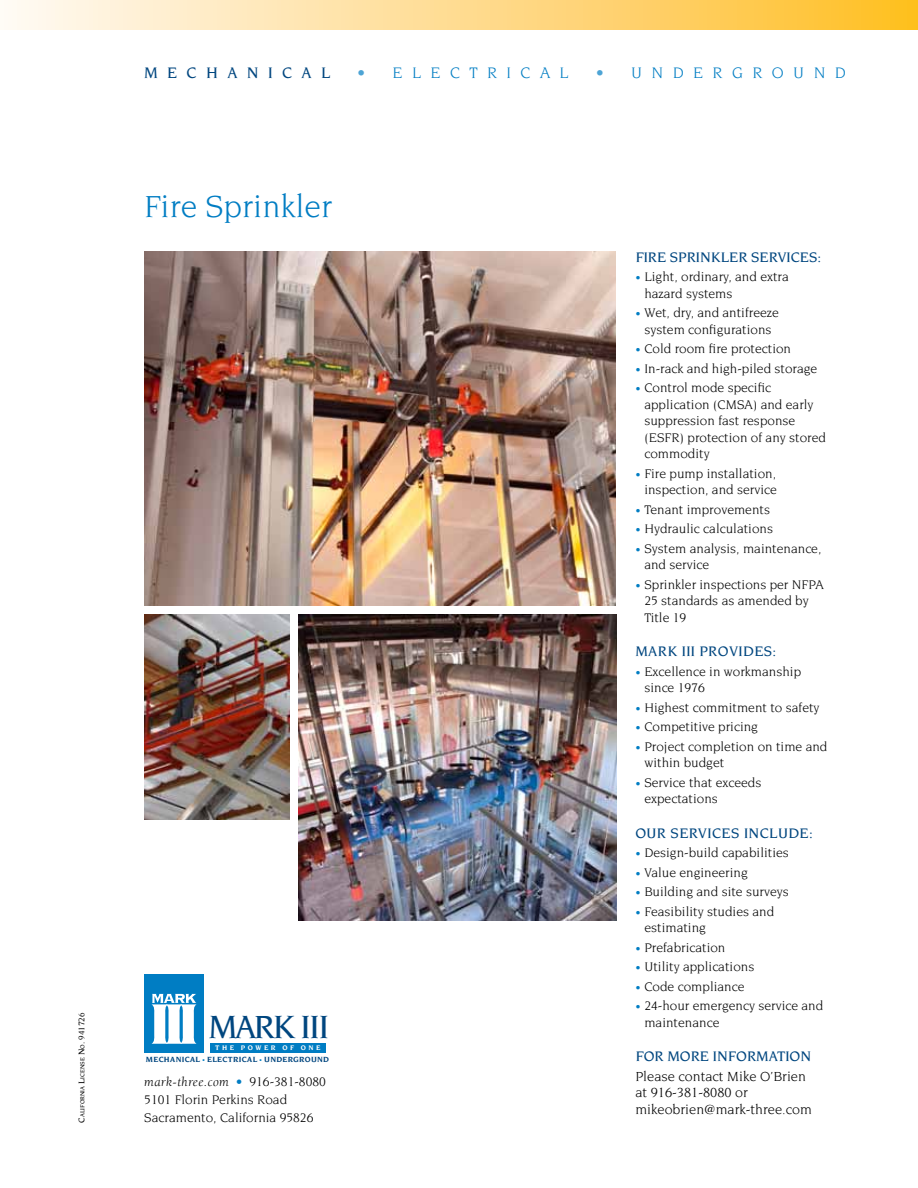
<style>
.page{position:relative;width:918px;height:1188px;background:#fff}
.page>*{position:absolute;margin:0;border:0;box-sizing:border-box;transform-origin:0 0}
.t1{font:500 34.65px "Novarese";letter-spacing:-.065em;color:#00467f}
.t2{font:33px "Novarese";color:#007dc3}
.t3{font:16.5px "Novarese";color:#007dc3}
.t4{font:500 16.5px "Novarese";color:#00467f}
.t5{font:500 15px "Novarese";letter-spacing:.025em;color:#00467f}
.t6{font:500 15px "Novarese";color:#00467f}
.t7{font:14.25px/16.5px "Novarese";color:#000}
.t8{font:13.5px/16.5px "Novarese";color:#000}
.t9{font:italic 13.5px "Berkeley";letter-spacing:.025em;color:#000}
.t10{font:700 8.1px "Novarese";letter-spacing:.035em;color:#00467f}
.t11{font:700 7.2px "Novarese";letter-spacing:.34em;color:#fff}
.t12{font:500 6.3px "Novarese";color:#000}
.s1{font-size:9px}
.s2{color:#4da4d5}
.s3{font-size:6px;color:#007dc3}
.s4{font-family:"Novarese";font-style:normal;color:#007dc3}
.s5{font-family:"Novarese";font-style:normal}
.s6{font-size:10.5px;color:#007dc3}
</style>
<div class="page">
<div style="left:0;top:0;width:918px;height:30px;background:linear-gradient(to right,#fffaf7,#ffbf27)"></div>
<div style="left:211px;top:1043px;width:115px;height:9px;background:#007dc3"></div>
<div style="left:144px;top:974px;width:60px;height:78px;background:#007dc3"></div>
<svg style="left:152px;top:994px;width:44px;height:50px"></svg>
<img style="left:144px;top:615px;width:146px;height:205px">
<img style="left:299px;top:615px;width:318px;height:306px">
<img style="left:144px;top:251px;width:472px;height:354px">
<p class="t12" style="left:79px;top:1123px;width:112px;rotate:-90deg"><span class="s1">C</span>alifornia <span class="s1">L</span>icense <span class="s1">N</span>o<span class="s1">. 941726</span></p>
<p class="t4" style="left:144px;top:64px;width:39px">M EC</p>
<p class="t4" style="left:206px;top:64px;width:40px">H ANICAL</p>
<p class="t3" style="left:357px;top:64px;width:73px"><span class="s2">•</span> Electrical</p>
<p class="t3" style="left:596px;top:64px;width:75px"><span class="s2">•</span> Under</p>
<p class="t3" style="left:732px;top:64px;width:40px">g round</p>
<h2 class="t2" style="left:144px;top:189px;width:190px">Fire Sprinkler</h2>
<h1 class="t1" style="left:208px;top:1007px;width:122px">MARK III</h1>
<p class="t11" style="left:215px;top:1044px;width:107px">THE POWER OF ONE</p>
<p class="t10" style="left:146px;top:1055px;width:185px">MECHANICAL <span class="s3">•</span> ELECTRICAL <span class="s3">•</span> UNDERGROUND</p>
<p class="t9" style="left:144px;top:1075px;width:183px">mark-three.com <span class="s4">•</span> <span class="s5">916-381-8080</span></p>
<p class="t8" style="left:144px;top:1091px;width:171px;line-height:18px">5101 Florin Perkins Road<br>Sacramento, California 95826</p>
<p class="t6" style="left:635px;top:249px;width:187px">FIRE SPRINKLER SERVICES:</p>
<p class="t8" style="left:644px;top:269px;width:146px;text-indent:-9px"><span class="s6">•</span> Light, ordinary, and extra hazard systems</p>
<p class="t8" style="left:635px;top:305px;width:145px;text-align:center"><span class="s6">•</span> Wet, dry, and antifreeze system configurations</p>
<p class="t8" style="left:635px;top:341px;width:157px"><span class="s6">•</span> Cold room fire protection</p>
<p class="t8" style="left:635px;top:360px;width:183px"><span class="s6">•</span> In-rack and high-piled storage</p>
<p class="t8" style="left:644px;top:380px;width:183px;text-indent:-9px"><span class="s6">•</span> Control mode specific application (CMSA) and early suppression fast response (ESFR) protection of any stored commodity</p>
<p class="t8" style="left:635px;top:465px;width:143px;text-align:right"><span class="s6">•</span> Fire pump installation, inspection, and service</p>
<p class="t8" style="left:635px;top:501px;width:136px"><span class="s6">•</span> Tenant improvements</p>
<p class="t8" style="left:635px;top:521px;width:139px"><span class="s6">•</span> Hydraulic calculations</p>
<p class="t8" style="left:644px;top:540px;width:179px;text-indent:-9px"><span class="s6">•</span> System analysis, maintenance, and service</p>
<p class="t8" style="left:644px;top:576px;width:181px;text-indent:-9px"><span class="s6">•</span> Sprinkler inspections per NFPA<br>25 standards as amended by<br>Title 19</p>
<p class="t5" style="left:635px;top:643px;width:142px">MARK III PROVIDES:</p>
<p class="t8" style="left:644px;top:663px;width:158px;text-indent:-9px"><span class="s6">•</span> Excellence in workmanship since 1976</p>
<p class="t8" style="left:635px;top:699px;width:186px"><span class="s6">•</span> Highest commitment to safety</p>
<p class="t8" style="left:635px;top:719px;width:124px"><span class="s6">•</span> Competitive pricing</p>
<p class="t8" style="left:644px;top:738px;width:185px;text-indent:-9px"><span class="s6">•</span> Project completion on time and within budget</p>
<p class="t8" style="left:644px;top:774px;width:119px;text-indent:-9px"><span class="s6">•</span> Service that exceeds expectations</p>
<p class="t5" style="left:635px;top:825px;width:179px">OUR SERVICES INCLUDE:</p>
<p class="t8" style="left:635px;top:845px;width:155px"><span class="s6">•</span> Design-build capabilities</p>
<p class="t8" style="left:635px;top:864px;width:114px"><span class="s6">•</span> Value engineering</p>
<p class="t8" style="left:635px;top:884px;width:155px"><span class="s6">•</span> Building and site surveys</p>
<p class="t8" style="left:644px;top:903px;width:131px;text-indent:-9px"><span class="s6">•</span> Feasibility studies and estimating</p>
<p class="t8" style="left:635px;top:939px;width:92px"><span class="s6">•</span> Prefabrication</p>
<p class="t8" style="left:635px;top:959px;width:120px"><span class="s6">•</span> Utility applications</p>
<p class="t8" style="left:635px;top:978px;width:111px"><span class="s6">•</span> Code compliance</p>
<p class="t8" style="left:644px;top:998px;width:180px;text-indent:-9px"><span class="s6">•</span> 24-hour emergency service and maintenance</p>
<p class="t5" style="left:635px;top:1048px;width:44px">FOR MORE</p>
<p class="t5" style="left:713px;top:1048px;width:16px">INFORMA</p>
<p class="t5" style="left:777px;top:1048px;width:18px">TION</p>
<p class="t7" style="left:635px;top:1068px;width:178px">Please contact Mike O’Brien at 916-381-8080 or mikeobrien@mark-three.com</p>
</div>
